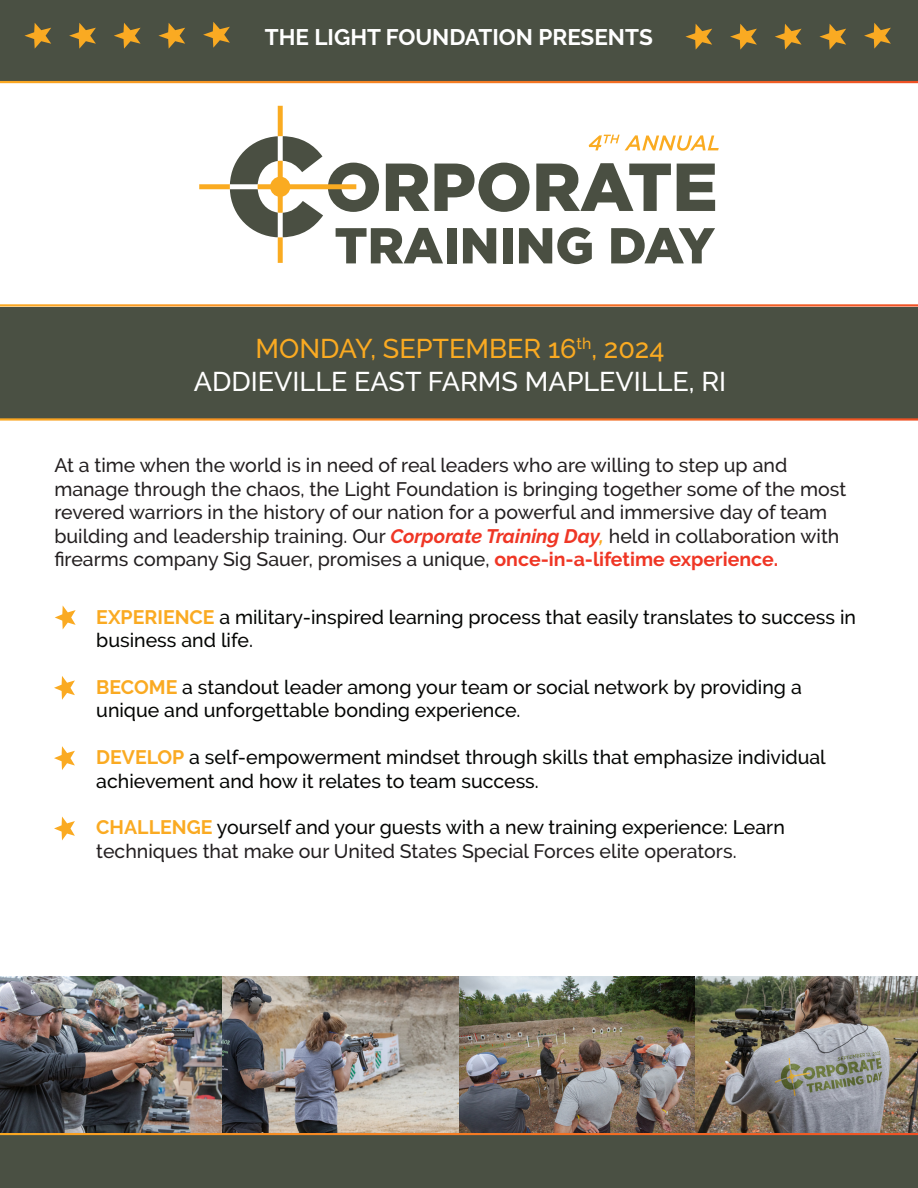
<style>
.page{position:relative;width:918px;height:1188px;background:#fff}
.page>*{position:absolute;margin:0;border:0;box-sizing:border-box;transform-origin:0 0}
.t1{font:500 27px "Raleway";color:#fff}
.t2{font:500 27px "Raleway";color:#faaa22}
.t3{font:700 22.5px "Raleway";color:#fff}
.t4{font:500 19.5px/23.4px "Raleway";color:#231f20}
.t5{font:500 19.5px/23.4px "Raleway";color:#040503}
.s1{font-weight:700;font-style:italic;color:#ef3625}
.s2{font-weight:700;font-style:italic;color:#faaa22}
.s3{font-weight:700;color:#ef3625}
.s4{font-weight:700;color:#faaa22}
.s5{color:#040503}
</style>
<div class="page">
<div style="left:0;top:0;width:918px;height:81px;background:#4a5043"></div>
<div style="left:0;top:307px;width:918px;height:112px;background:#4a5043"></div>
<div style="left:0;top:1134px;width:918px;height:54px;background:#4a5043"></div>
<svg style="left:203px;top:22px;width:27px;height:26px"></svg>
<svg style="left:864px;top:23px;width:27px;height:26px"></svg>
<svg style="left:158px;top:23px;width:27px;height:26px"></svg>
<svg style="left:819px;top:24px;width:27px;height:26px"></svg>
<svg style="left:114px;top:23px;width:27px;height:26px"></svg>
<svg style="left:775px;top:24px;width:27px;height:26px"></svg>
<svg style="left:69px;top:23px;width:27px;height:26px"></svg>
<svg style="left:730px;top:24px;width:27px;height:26px"></svg>
<svg style="left:24px;top:23px;width:27px;height:26px"></svg>
<svg style="left:685px;top:24px;width:27px;height:26px"></svg>
<hr style="left:0;top:418px;width:918px;height:3px;background:#fff">
<hr style="left:0;top:1133px;width:918px;height:2px;background:#fff">
<svg style="left:55px;top:606px;width:21px;height:23px"></svg>
<svg style="left:54px;top:676px;width:21px;height:24px"></svg>
<svg style="left:54px;top:746px;width:21px;height:24px"></svg>
<svg style="left:54px;top:817px;width:21px;height:23px"></svg>
<img style="left:0;top:976px;width:918px;height:157px">
<svg style="left:199px;top:106px;width:520px;height:158px"></svg>
<p class="t3" style="left:265px;top:25px;width:389px">THE LIGHT FOUNDATION PRESENTS</p>
<p class="t2" style="left:256px;top:333px;width:410px">MONDAY, SEPTEMBER 16<sup>th</sup>, 2024</p>
<p class="t1" style="left:194px;top:366px;width:534px">ADDIEVILLE EAST FARMS MAPLEVILLE, RI</p>
<p class="t4" style="left:54px;top:454px;width:793px">At a time when the world is in need of real leaders who are willing to step up and manage through the chaos, the Light Foundation is bringing together some of the most revered warriors in the history of our nation for a powerful and immersive day of team building and leadership training. Our <span class="s1">Corporate Training Day</span><span class="s2">,</span> held in collaboration with firearms company Sig Sauer, promises a unique, <span class="s3">once-in-a-lifetime experience.</span></p>
<p class="t5" style="left:96px;top:605px;width:761px"><span class="s4">EXPERIENCE</span> a military-inspired learning process that easily translates to success in business and life.</p>
<p class="t5" style="left:96px;top:675px;width:707px"><span class="s4">BECOME</span> a standout leader among your team or social network by providing a unique and unforgettable bonding experience.</p>
<p class="t5" style="left:96px;top:746px;width:731px"><span class="s4">DEVELOP</span> a self-empowerment mindset through skills that emphasize individual achievement and how it relates to team success.</p>
<p class="t4" style="left:96px;top:816px;width:690px"><span class="s4">CHALLENGE</span> <span class="s5">yourself and your guests with a new training experience: Learn </span>techniques that make our United States Special Forces elite operators.</p>
</div>
